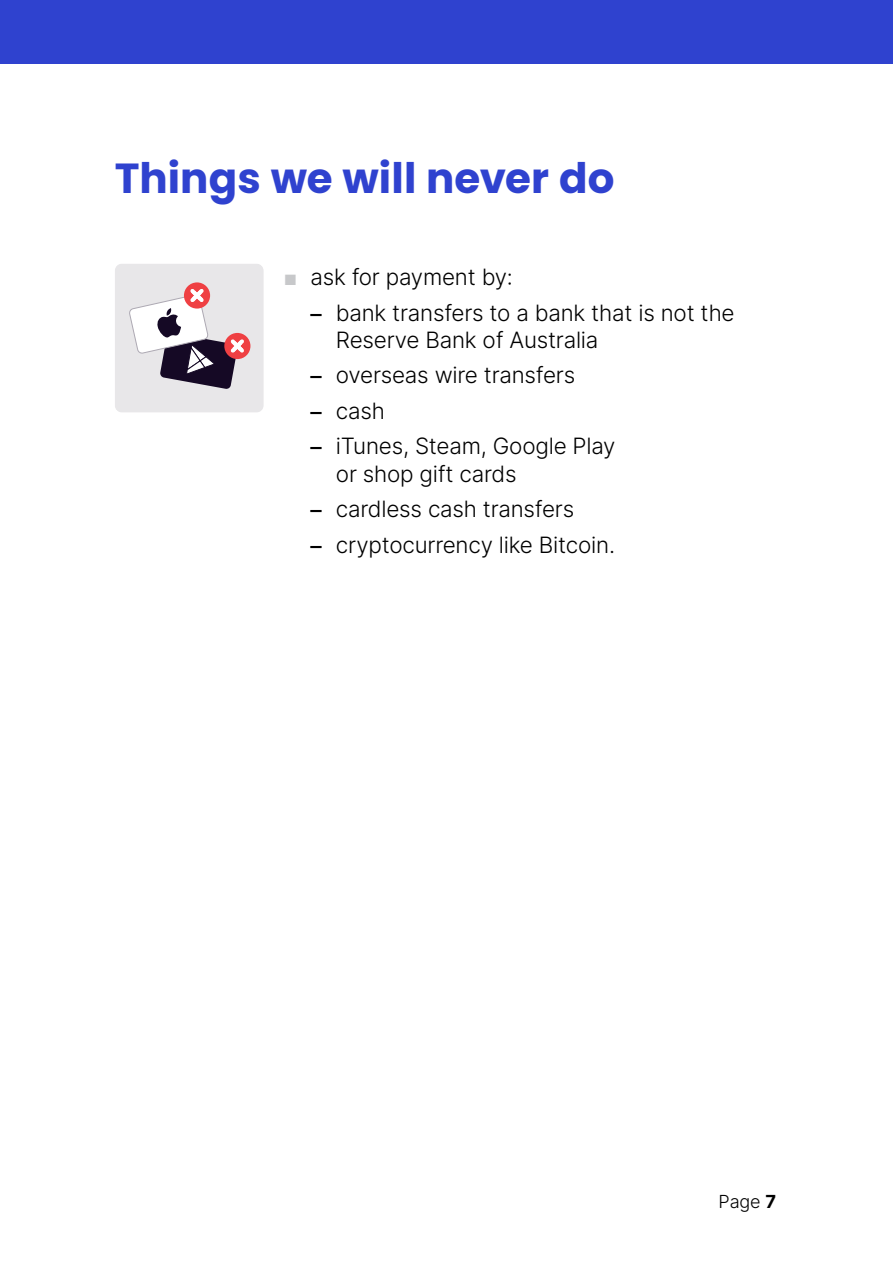
<style>
.page{position:relative;width:893px;height:1263px;background:#fff}
.page>*{position:absolute;margin:0;border:0;box-sizing:border-box;transform-origin:0 0}
.t1{font:700 42px "Poppins";letter-spacing:.005em;color:#2f42cf}
.t2{font:300 22.5px/27px "Inter";letter-spacing:-.01em;color:#000}
.t3{font:300 18px "Inter";color:#000}
.s1{color:#c7c8ca}
.s2{font-family:"Helvetica Neue LT Com";font-weight:500}
.s3{font-weight:700}
</style>
<div class="page">
<div style="left:0;top:0;width:893px;height:64px;background:#2f42cf"></div>
<svg style="left:115px;top:264px;width:149px;height:148px;background:#cfc6cc"></svg>
<h1 class="t1" style="left:115px;top:154px;width:501px">Things we will never do</h1>
<p class="t2" style="left:285px;top:263px;width:229px"><span class="s1">■</span> ask for payment by:</p>
<p class="t2" style="left:336px;top:299px;width:400px;text-indent:-26px"><span class="s2">–</span> bank transfers to a bank that is not the<br>Reserve Bank of Australia</p>
<p class="t2" style="left:310px;top:361px;width:266px"><span class="s2">–</span> overseas wire transfers</p>
<p class="t2" style="left:310px;top:397px;width:76px"><span class="s2">–</span> cash</p>
<p class="t2" style="left:336px;top:432px;width:281px;text-indent:-26px"><span class="s2">–</span> iTunes, Steam, Google Play or shop gift cards</p>
<p class="t2" style="left:310px;top:495px;width:265px"><span class="s2">–</span> cardless cash transfers</p>
<p class="t2" style="left:310px;top:531px;width:306px"><span class="s2">–</span> cryptocurrency like Bitcoin.</p>
<p class="t3" style="left:719px;top:1188px;width:59px">Page <span class="s3">7</span></p>
</div>
